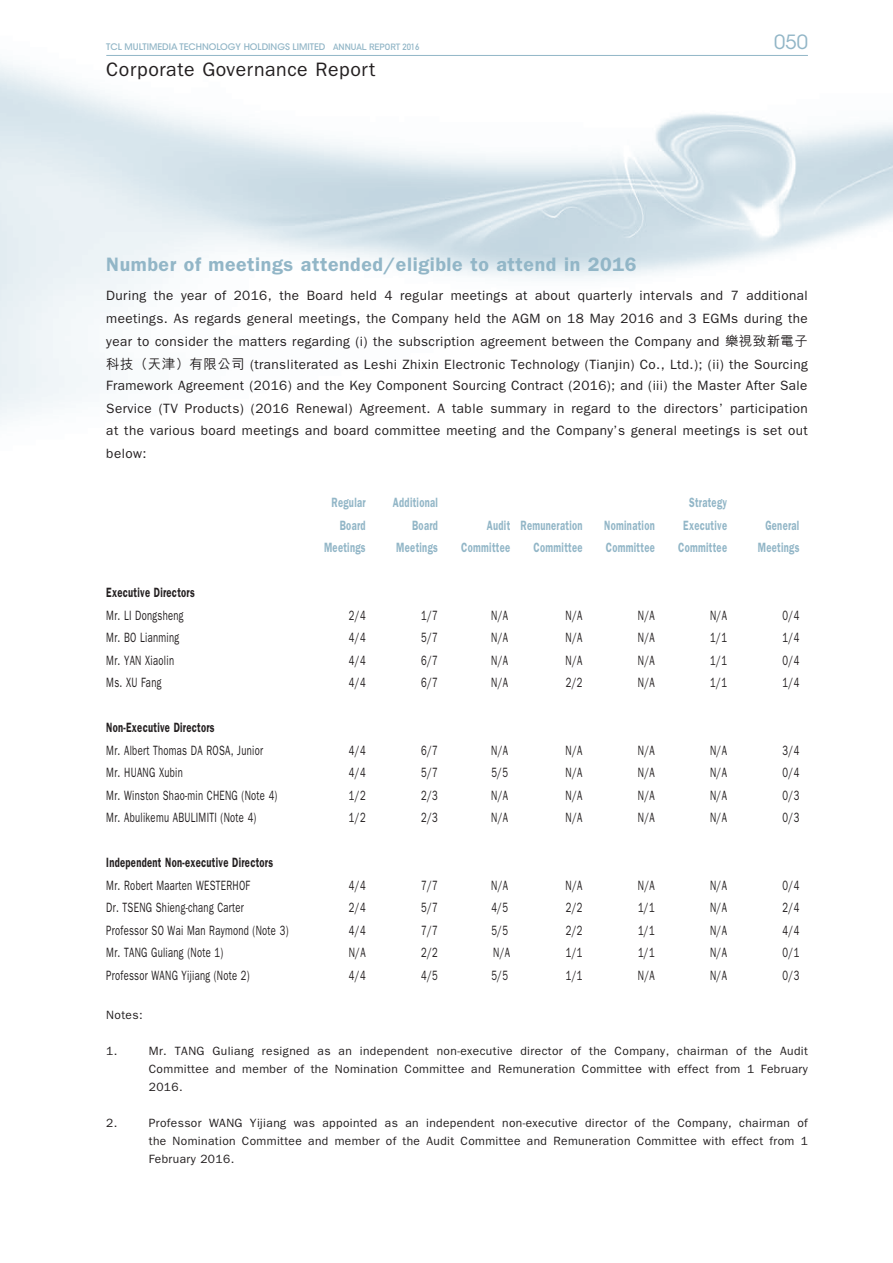
<style>
.page{position:relative;width:893px;height:1263px;background:#fff}
.page>*{position:absolute;margin:0;border:0;box-sizing:border-box;transform-origin:0 0}
.t1{font:600 19.5px "ITC Franklin Gothic Std";letter-spacing:.03em;color:#92b6c7}
.t2{font:19.5px "ITC Franklin Gothic Std";letter-spacing:.03em;color:#231f20}
.t3{font:19.5px "ITC Avant Garde Std";color:#92b6c7}
.t4{font:13.5px/22.5px "ITC Franklin Gothic Std";letter-spacing:.03em;color:#231f20;text-align:justify}
.t5{font:13.5px "ITC Franklin Gothic Std";letter-spacing:.03em;color:#231f20;scale:.7 1}
.t6{font:600 13.5px/22.5px "ITC Franklin Gothic Std";letter-spacing:.03em;color:#92b6c7;text-align:right;scale:.7 1}
.t7{font:600 13.5px "ITC Franklin Gothic Std";letter-spacing:.03em;color:#231f20;scale:.7 1}
.t8{font:12px/18px "ITC Franklin Gothic Std";letter-spacing:.03em;color:#231f20;text-align:justify}
.t9{font:500 9px "ITC Avant Garde Std";color:#92b6c7}
.s1{font-family:"DIN Mittelschrift Std";font-weight:400}
.s2{color:#fff}
.s3{font-family:"M Hei HK";font-weight:500}
</style>
<div class="page">
<img style="left:0;top:61px;width:893px;height:363px">
<hr style="left:106px;top:55px;width:702px;height:1px;background:#92b6c7">
<p class="t9" style="left:106px;top:41px;width:315px">TCL MULTIMEDIA TECHNOLOGY HOLDINGS LIMITED <span class="s1">ANNUAL REPORT 2016</span></p>
<h1 class="t3" style="left:763px;top:30px;width:46px"><span class="s2">0</span>050</h1>
<h1 class="t2" style="left:106px;top:58px;width:271px">Corporate Governance Report</h1>
<h1 class="t1" style="left:106px;top:253px;width:532px">Number of meetings attended/eligible to attend in 2016</h1>
<p class="t4" style="left:106px;top:285px;width:703px">During the year of 2016, the Board held 4 regular meetings at about quarterly intervals and 7 additional meetings. As regards general meetings, the Company held the AGM on 18 May 2016 and 3 EGMs during the year to consider the matters regarding (i) the subscription agreement between the Company and <span class="s3">樂視致新電子科技（天津）有限公司</span> (transliterated as Leshi Zhixin Electronic Technology (Tianjin) Co., Ltd.); (ii) the Sourcing Framework Agreement (2016) and the Key Component Sourcing Contract (2016); and (iii) the Master After Sale Service (TV Products) (2016 Renewal) Agreement. A table summary in regard to the directors’ participation at the various board meetings and board committee meeting and the Company’s general meetings is set out below:</p>
<p class="t6" style="left:324px;top:491px;width:61px">Regular<br>Board<br>Meetings</p>
<p class="t6" style="left:393px;top:491px;width:66px">Additional<br>Board<br>Meetings</p>
<p class="t6" style="left:678px;top:491px;width:71px">Strategy<br>Executive<br>Committee</p>
<p class="t6" style="left:461px;top:514px;width:71px">Audit<br>Committee</p>
<p class="t6" style="left:520px;top:514px;width:90px">Remuneration<br>Committee</p>
<p class="t6" style="left:604px;top:514px;width:74px;text-align:left">Nomination<br>Committee</p>
<p class="t6" style="left:758px;top:514px;width:61px;text-align:center">General<br>Meetings</p>
<p class="t7" style="left:106px;top:585px;width:128px">Executive Directors</p>
<p class="t5" style="left:106px;top:607px;width:112px">Mr. LI Dongsheng</p>
<p class="t5" style="left:349px;top:607px;width:26px">2/4</p>
<p class="t5" style="left:421px;top:607px;width:26px">1/7</p>
<p class="t5" style="left:491px;top:607px;width:26px">N/A</p>
<p class="t5" style="left:566px;top:607px;width:26px">N/A</p>
<p class="t5" style="left:638px;top:607px;width:26px">N/A</p>
<p class="t5" style="left:710px;top:607px;width:26px">N/A</p>
<p class="t5" style="left:783px;top:607px;width:26px">0/4</p>
<p class="t5" style="left:106px;top:630px;width:106px">Mr. BO Lianming</p>
<p class="t5" style="left:349px;top:630px;width:26px">4/4</p>
<p class="t5" style="left:421px;top:630px;width:26px">5/7</p>
<p class="t5" style="left:491px;top:630px;width:26px">N/A</p>
<p class="t5" style="left:566px;top:630px;width:26px">N/A</p>
<p class="t5" style="left:638px;top:630px;width:26px">N/A</p>
<p class="t5" style="left:710px;top:630px;width:26px">1/1</p>
<p class="t5" style="left:783px;top:630px;width:26px">1/4</p>
<p class="t5" style="left:106px;top:652px;width:98px">Mr. YAN Xiaolin</p>
<p class="t5" style="left:349px;top:652px;width:26px">4/4</p>
<p class="t5" style="left:421px;top:652px;width:26px">6/7</p>
<p class="t5" style="left:491px;top:652px;width:26px">N/A</p>
<p class="t5" style="left:566px;top:652px;width:26px">N/A</p>
<p class="t5" style="left:638px;top:652px;width:26px">N/A</p>
<p class="t5" style="left:710px;top:652px;width:26px">1/1</p>
<p class="t5" style="left:783px;top:652px;width:26px">0/4</p>
<p class="t5" style="left:106px;top:675px;width:80px">Ms. XU Fang</p>
<p class="t5" style="left:349px;top:675px;width:26px">4/4</p>
<p class="t5" style="left:421px;top:675px;width:26px">6/7</p>
<p class="t5" style="left:491px;top:675px;width:26px">N/A</p>
<p class="t5" style="left:566px;top:675px;width:26px">2/2</p>
<p class="t5" style="left:638px;top:675px;width:26px">N/A</p>
<p class="t5" style="left:710px;top:675px;width:26px">1/1</p>
<p class="t5" style="left:783px;top:675px;width:26px">1/4</p>
<p class="t7" style="left:106px;top:720px;width:156px">Non-Executive Directors</p>
<p class="t5" style="left:106px;top:742px;width:225px">Mr. Albert Thomas DA ROSA, Junior</p>
<p class="t5" style="left:349px;top:742px;width:26px">4/4</p>
<p class="t5" style="left:421px;top:742px;width:26px">6/7</p>
<p class="t5" style="left:491px;top:742px;width:26px">N/A</p>
<p class="t5" style="left:566px;top:742px;width:26px">N/A</p>
<p class="t5" style="left:638px;top:742px;width:26px">N/A</p>
<p class="t5" style="left:710px;top:742px;width:26px">N/A</p>
<p class="t5" style="left:783px;top:742px;width:26px">3/4</p>
<p class="t5" style="left:106px;top:765px;width:111px">Mr. HUANG Xubin</p>
<p class="t5" style="left:349px;top:765px;width:26px">4/4</p>
<p class="t5" style="left:421px;top:765px;width:26px">5/7</p>
<p class="t5" style="left:491px;top:765px;width:26px">5/5</p>
<p class="t5" style="left:566px;top:765px;width:26px">N/A</p>
<p class="t5" style="left:638px;top:765px;width:26px">N/A</p>
<p class="t5" style="left:710px;top:765px;width:26px">N/A</p>
<p class="t5" style="left:783px;top:765px;width:26px">0/4</p>
<p class="t5" style="left:106px;top:787px;width:246px">Mr. Winston Shao-min CHENG (Note 4)</p>
<p class="t5" style="left:349px;top:787px;width:26px">1/2</p>
<p class="t5" style="left:421px;top:787px;width:26px">2/3</p>
<p class="t5" style="left:491px;top:787px;width:26px">N/A</p>
<p class="t5" style="left:566px;top:787px;width:26px">N/A</p>
<p class="t5" style="left:638px;top:787px;width:26px">N/A</p>
<p class="t5" style="left:710px;top:787px;width:26px">N/A</p>
<p class="t5" style="left:783px;top:787px;width:26px">0/3</p>
<p class="t5" style="left:106px;top:810px;width:216px">Mr. Abulikemu ABULIMITI (Note 4)</p>
<p class="t5" style="left:349px;top:810px;width:26px">1/2</p>
<p class="t5" style="left:421px;top:810px;width:26px">2/3</p>
<p class="t5" style="left:491px;top:810px;width:26px">N/A</p>
<p class="t5" style="left:566px;top:810px;width:26px">N/A</p>
<p class="t5" style="left:638px;top:810px;width:26px">N/A</p>
<p class="t5" style="left:710px;top:810px;width:26px">N/A</p>
<p class="t5" style="left:783px;top:810px;width:26px">0/3</p>
<p class="t7" style="left:106px;top:855px;width:240px">Independent Non-executive Directors</p>
<p class="t5" style="left:106px;top:877px;width:207px">Mr. Robert Maarten WESTERHOF</p>
<p class="t5" style="left:349px;top:877px;width:26px">4/4</p>
<p class="t5" style="left:421px;top:877px;width:26px">7/7</p>
<p class="t5" style="left:491px;top:877px;width:26px">N/A</p>
<p class="t5" style="left:566px;top:877px;width:26px">N/A</p>
<p class="t5" style="left:638px;top:877px;width:26px">N/A</p>
<p class="t5" style="left:710px;top:877px;width:26px">N/A</p>
<p class="t5" style="left:783px;top:877px;width:26px">0/4</p>
<p class="t5" style="left:106px;top:900px;width:198px">Dr. TSENG Shieng-chang Carter</p>
<p class="t5" style="left:349px;top:900px;width:26px">2/4</p>
<p class="t5" style="left:421px;top:900px;width:26px">5/7</p>
<p class="t5" style="left:491px;top:900px;width:26px">4/5</p>
<p class="t5" style="left:566px;top:900px;width:26px">2/2</p>
<p class="t5" style="left:638px;top:900px;width:26px">1/1</p>
<p class="t5" style="left:710px;top:900px;width:26px">N/A</p>
<p class="t5" style="left:783px;top:900px;width:26px">2/4</p>
<p class="t5" style="left:106px;top:922px;width:262px">Professor SO Wai Man Raymond (Note 3)</p>
<p class="t5" style="left:349px;top:922px;width:26px">4/4</p>
<p class="t5" style="left:421px;top:922px;width:26px">7/7</p>
<p class="t5" style="left:491px;top:922px;width:26px">5/5</p>
<p class="t5" style="left:566px;top:922px;width:26px">2/2</p>
<p class="t5" style="left:638px;top:922px;width:26px">1/1</p>
<p class="t5" style="left:710px;top:922px;width:26px">N/A</p>
<p class="t5" style="left:783px;top:922px;width:26px">4/4</p>
<p class="t5" style="left:106px;top:945px;width:169px">Mr. TANG Guliang (Note 1)</p>
<p class="t5" style="left:349px;top:945px;width:26px">N/A</p>
<p class="t5" style="left:421px;top:945px;width:26px">2/2</p>
<p class="t5" style="left:493px;top:945px;width:26px">N/A</p>
<p class="t5" style="left:566px;top:945px;width:26px">1/1</p>
<p class="t5" style="left:638px;top:945px;width:26px">1/1</p>
<p class="t5" style="left:710px;top:945px;width:26px">N/A</p>
<p class="t5" style="left:783px;top:945px;width:26px">0/1</p>
<p class="t5" style="left:106px;top:967px;width:206px">Professor WANG Yijiang (Note 2)</p>
<p class="t5" style="left:349px;top:967px;width:26px">4/4</p>
<p class="t5" style="left:421px;top:967px;width:26px">4/5</p>
<p class="t5" style="left:491px;top:967px;width:26px">5/5</p>
<p class="t5" style="left:566px;top:967px;width:26px">1/1</p>
<p class="t5" style="left:638px;top:967px;width:26px">N/A</p>
<p class="t5" style="left:710px;top:967px;width:26px">N/A</p>
<p class="t5" style="left:783px;top:967px;width:26px">0/3</p>
<p class="t8" style="left:106px;top:1006px;width:38px">Notes:</p>
<p class="t8" style="left:106px;top:1042px;width:13px">1.</p>
<p class="t8" style="left:149px;top:1042px;width:661px">Mr. TANG Guliang resigned as an independent non-executive director of the Company, chairman of the Audit Committee and member of the Nomination Committee and Remuneration Committee with effect from 1 February 2016.</p>
<p class="t8" style="left:106px;top:1114px;width:13px">2.</p>
<p class="t8" style="left:149px;top:1114px;width:661px">Professor WANG Yijiang was appointed as an independent non-executive director of the Company, chairman of the Nomination Committee and member of the Audit Committee and Remuneration Committee with effect from 1<br>February 2016.</p>
</div>
